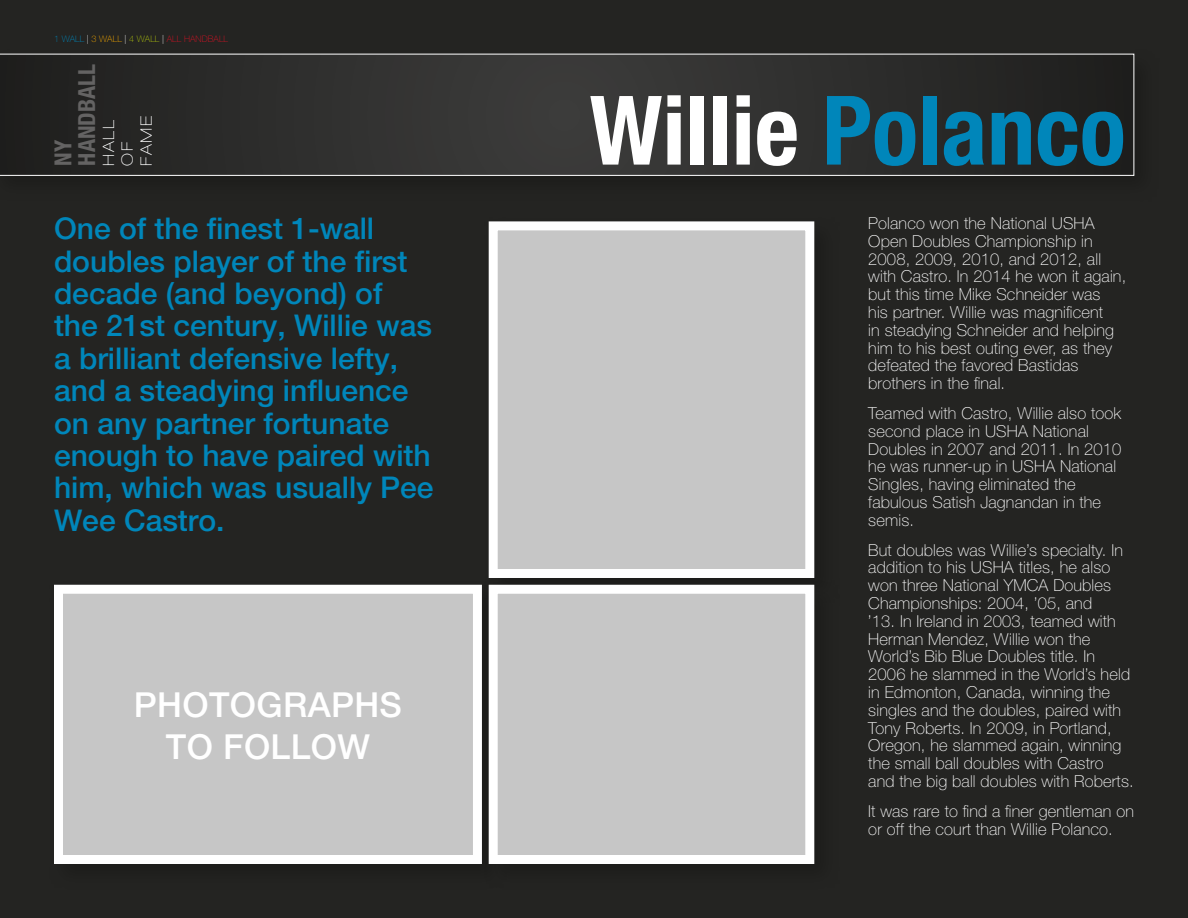
<style>
.page{position:relative;width:1188px;height:918px;background:#242422}
.page>*{position:absolute;margin:0;border:0;box-sizing:border-box;transform-origin:0 0}
.t1{font:700 condensed 96px "Helvetica Neue LT Std";color:#0086ba}
.t2{font:500 34.5px/41.4px "Helvetica Neue LT";letter-spacing:.01em;color:#fff;text-align:center}
.t3{font:500 30px/32.4px "Helvetica Neue LT";color:#0086ba}
.t4{font:700 condensed 23.55px/23.7px "Helvetica Neue LT Std";color:#646363}
.t5{font:100 16.5px/17.9px "Helvetica Neue LT";letter-spacing:.01em;color:#fff}
.t6{font:100 expanded 15.75px/18.9px "Helvetica Neue LT";letter-spacing:.1em;color:#fff}
.t7{font:100 9px "Helvetica Neue LT";letter-spacing:.01em;color:#d51224}
.s1{color:#0086ba}
.s2{color:#fff}
.s3{color:#f8aa00}
.s4{color:#b1c50e}
</style>
<div class="page">
<div style="left:0;top:49px;width:1160px;height:153px;background:#1d1d1b"></div>
<svg style="left:0;top:54px;width:1134px;height:121px"></svg>
<div style="left:49px;top:580px;width:459px;height:310px;background:#1d1d1b"></div>
<div style="left:54px;top:585px;width:428px;height:279px;background:#c6c6c6;border:9px solid #fff"></div>
<div style="left:484px;top:217px;width:356px;height:387px;background:#1d1d1b"></div>
<div style="left:489px;top:221px;width:325px;height:357px;background:#c6c6c6;border:9px solid #fff"></div>
<div style="left:484px;top:580px;width:356px;height:310px;background:#1d1d1b"></div>
<div style="left:489px;top:585px;width:325px;height:279px;background:#c6c6c6;border:9px solid #fff"></div>
<p class="t7" style="left:54px;top:33px;width:176px"><span class="s1">1 WALL</span> <span class="s2">|</span> <span class="s3">3 WALL</span> <span class="s2">|</span> <span class="s4">4 WALL</span> <span class="s2">|</span> ALL HANDBALL</p>
<h3 class="t4" style="left:51px;top:166px;width:103px;rotate:-90deg">NY<br>HANDBALL</h3>
<p class="t6" style="left:99px;top:166px;width:51px;rotate:-90deg">HALL<br>OF<br>FAME</p>
<p class="t3" style="left:54px;top:212px;width:381px">One of the finest 1-wall doubles player of the first decade (and beyond) of the 21st century, Willie was a brilliant defensive lefty, and a steadying influence on any partner fortunate enough to have paired with him, which was usually Pee<br>Wee Castro.</p>
<h2 class="t2" style="left:134px;top:684px;width:270px">PHOTOGRAPHS<br>TO FOLLOW</h2>
<h1 class="t1" style="left:590px;top:72px;width:538px"><span class="s2">Willie</span> Polanco</h1>
<p class="t5" style="left:868px;top:214px;width:259px">Polanco won the National USHA<br>Open Doubles Championship in<br>2008, 2009, 2010, and 2012, all with Castro. In 2014 he won it again, but this time Mike Schneider was<br>his partner. Willie was magnificent<br>in steadying Schneider and helping him to his best outing ever, as they defeated the favored Bastidas brothers in the final.</p>
<p class="t5" style="left:868px;top:404px;width:255px">Teamed with Castro, Willie also took second place in USHA National<br>Doubles in 2007 and 2011. In 2010 he was runner-up in USHA National<br>Singles, having eliminated the fabulous Satish Jagnandan in the semis.</p>
<p class="t5" style="left:868px;top:541px;width:267px">But doubles was Willie’s specialty. In addition to his USHA titles, he also won three National YMCA Doubles Championships: 2004, ’05, and<br>’13. In Ireland in 2003, teamed with Herman Mendez, Willie won the World’s Bib Blue Doubles title. In 2006 he slammed in the World’s held in Edmonton, Canada, winning the singles and the doubles, paired with Tony Roberts. In 2009, in Portland, Oregon, he slammed again, winning the small ball doubles with Castro and the big ball doubles with Roberts.</p>
<p class="t5" style="left:868px;top:802px;width:267px">It was rare to find a finer gentleman on or off the court than Willie Polanco.</p>
</div>
